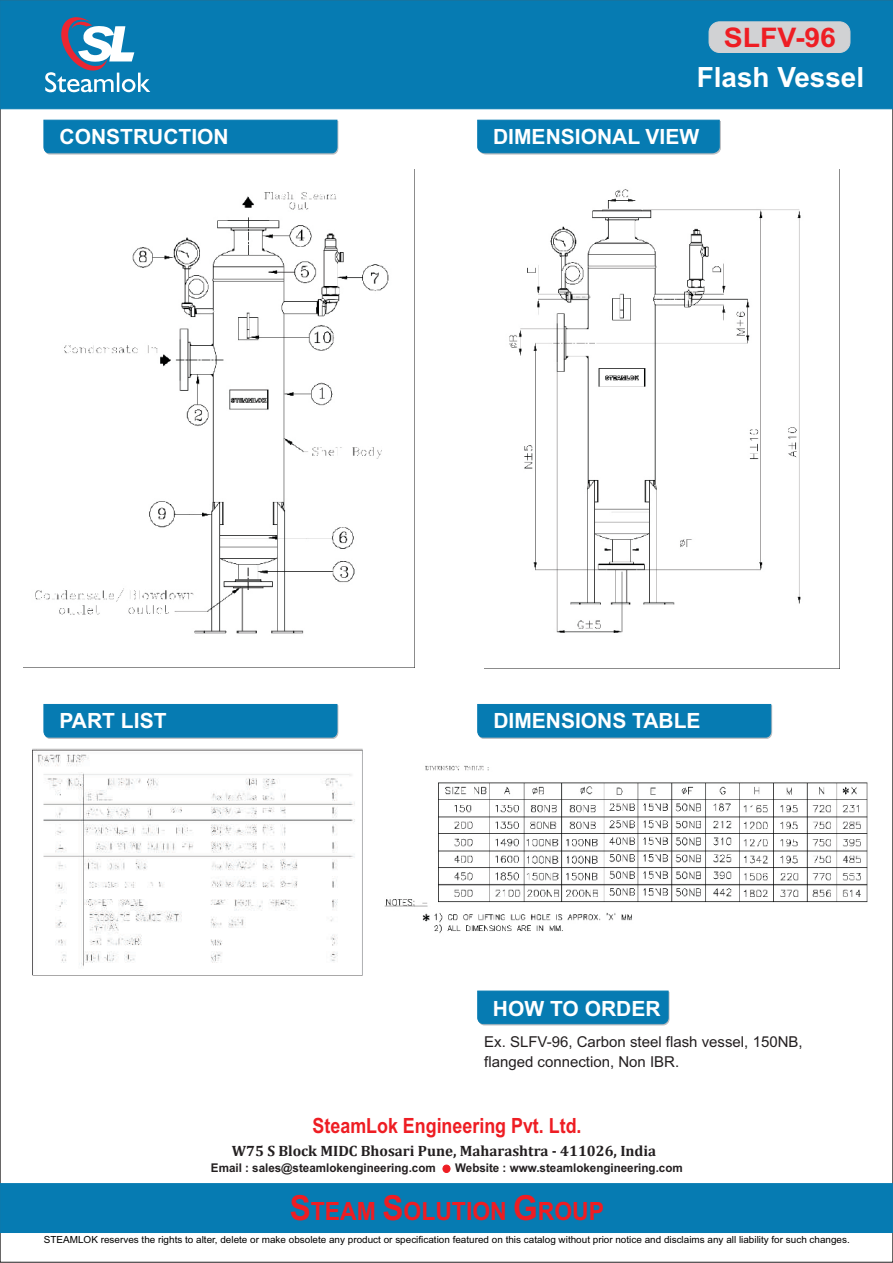
<style>
.page{position:relative;width:893px;height:1263px;background:#fff}
.page>*{position:absolute;margin:0;border:0;box-sizing:border-box;transform-origin:0 0}
.t1{font:700 27.9px "Arial";color:#fff}
.t2{font:700 27px "Arial";color:#ee1d23;scale:1.05 1}
.t3{font:700 25.2px "Arial";color:#ee1d23;scale:.91 1}
.t4{font:700 21px "Arial";color:#fff}
.t5{font:700 21px "Arial";color:#ee1d23;scale:.85 1}
.t6{font:15px/20.1px "Arial";color:#231f20}
.t7{font:700 15px "Cambria";color:#231f20}
.t8{font:700 12px "Arial";color:#231f20}
.t9{font:9.75px "Arial";color:#000}
.s1{font-size:34.5px}
</style>
<div class="page">
<div style="left:0;top:0;width:893px;height:109px;background:#067bb2;border:1px solid #067bb2"></div>
<div style="left:0;top:1183px;width:893px;height:50px;background:#067bb2;border:1px solid #067bb2"></div>
<svg style="left:45px;top:17px;width:105px;height:76px"></svg>
<svg style="left:477px;top:990px;width:193px;height:36px;background:#1682b5"></svg>
<svg style="left:43px;top:119px;width:296px;height:36px;background:#1682b5"></svg>
<div style="left:443px;top:1165px;width:7px;height:8px;background:#ee1d23;border:1px solid #ee1d23;border-radius:50%"></div>
<svg style="left:43px;top:704px;width:296px;height:35px;background:#0f7eb3"></svg>
<svg style="left:477px;top:119px;width:244px;height:36px;background:#1582b5"></svg>
<div style="left:709px;top:21px;width:141px;height:32px;background:#d1d2d4;border:1px solid #d1d2d4;border-radius:11px"></div>
<img style="left:35px;top:192px;width:354px;height:442px">
<img style="left:484px;top:170px;width:356px;height:499px">
<div style="left:477px;top:704px;width:295px;height:35px;background:#067bb2"></div>
<img style="left:384px;top:765px;width:484px;height:169px">
<img style="left:33px;top:749px;width:329px;height:218px">
<h3 class="t4" style="left:60px;top:129px;width:171px">CONSTRUCTION</h3>
<h3 class="t4" style="left:60px;top:713px;width:108px">PART LIST</h3>
<h2 class="t2" style="left:724px;top:27px;width:108px">SLFV-96</h2>
<h1 class="t1" style="left:697px;top:67px;width:169px">Flash Vessel</h1>
<h3 class="t4" style="left:493px;top:129px;width:208px">DIMENSIONAL VIEW</h3>
<h3 class="t4" style="left:493px;top:713px;width:209px">DIMENSIONS TABLE</h3>
<h3 class="t4" style="left:493px;top:1000px;width:169px">HOW TO ORDER</h3>
<h3 class="t6" style="left:484px;top:1033px;width:320px">Ex. SLFV-96, Carbon steel flash vessel, 150NB, flanged connection, Non IBR.</h3>
<h3 class="t5" style="left:313px;top:1118px;width:318px">SteamLok Engineering Pvt. Ltd.</h3>
<p class="t8" style="left:211px;top:1163px;width:226px">Email : sales@steamlokengineering.com</p>
<p class="t8" style="left:455px;top:1163px;width:229px">Website : www.steamlokengineering.com</p>
<h3 class="t7" style="left:232px;top:1142px;width:426px">W75 S Block MIDC Bhosari Pune, Maharashtra - 411026, India</h3>
<h3 class="t3" style="left:290px;top:1202px;width:347px"><span class="s1">S</span>TEAM <span class="s1">S</span>OLUTION <span class="s1">G</span>ROUP</h3>
<p class="t9" style="left:44px;top:1236px;width:807px">STEAMLOK reserves the rights to alter, delete or make obsolete any product or specification featured on this catalog without prior notice and disclaims any all liability for such changes.</p>
</div>
